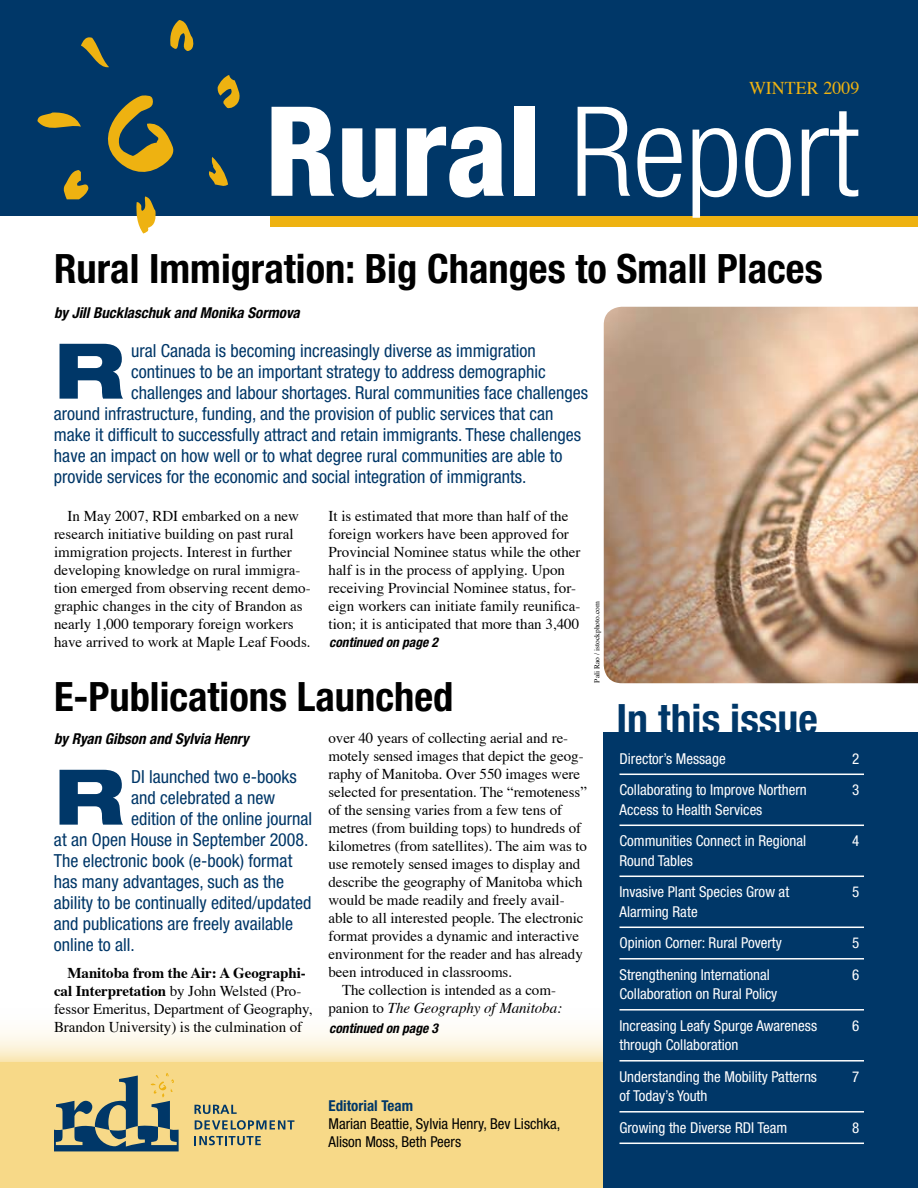
<style>
.page{position:relative;width:918px;height:1188px;background:#fff}
.page>*{position:absolute;margin:0;border:0;box-sizing:border-box;transform-origin:0 0}
.t1{font:300 condensed 124.65px "Helvetica Neue";color:#fff}
.t2{font:800 expanded 76.8px "Helvetica Neue";color:#003768}
.t3{font:700 condensed 41.85px "Helvetica Neue";color:#003768}
.t4{font:700 condensed 40.5px "Helvetica Neue";color:#000}
.t5{font:condensed 18px "Helvetica Neue";color:#003768}
.t6{font:18px "Times";color:#eeb211}
.t7{font:15px/18px "Times";letter-spacing:-.005em;color:#000}
.t8{font:condensed 15px/31.5px "Helvetica Neue";color:#fff}
.t9{font:italic 700 condensed 15px "Helvetica Neue";color:#000}
.t10{font:condensed 15px/18px "Helvetica Neue";color:#000}
.t11{font:italic 15px "Times";letter-spacing:-.005em;color:#000}
.t12{font:700 condensed 15px "Helvetica Neue";color:#003768}
.t13{font:italic 700 condensed 13.5px "Helvetica Neue";color:#000}
.t14{font:7.5px "Times";color:#000}
.s1{font-weight:800}
.s2{font-style:normal}
.s3{font-weight:700}
</style>
<div class="page">
<svg style="left:0;top:1030px;width:603px;height:32px"></svg>
<div style="left:270px;top:206px;width:648px;height:21px;background:#eeb211"></div>
<div style="left:0;top:1062px;width:918px;height:126px;background:#f7d988"></div>
<div style="left:0;top:0;width:918px;height:216px;background:#003768"></div>
<svg style="left:195px;top:1105px;width:42px;height:9px"></svg>
<svg style="left:195px;top:1120px;width:99px;height:10px"></svg>
<svg style="left:195px;top:1136px;width:66px;height:9px"></svg>
<svg style="left:54px;top:1073px;width:125px;height:78px"></svg>
<svg style="left:170px;top:20px;width:24px;height:31px"></svg>
<svg style="left:81px;top:37px;width:28px;height:31px"></svg>
<svg style="left:217px;top:75px;width:23px;height:34px"></svg>
<svg style="left:209px;top:157px;width:19px;height:29px"></svg>
<svg style="left:38px;top:95px;width:136px;height:139px"></svg>
<img style="left:604px;top:307px;width:314px;height:376px">
<div style="left:603px;top:732px;width:315px;height:456px;background:#003768"></div>
<hr style="left:620px;top:774px;width:244px;height:1px;background:#fff">
<hr style="left:620px;top:825px;width:244px;height:1px;background:#fff">
<hr style="left:620px;top:876px;width:244px;height:1px;background:#fff">
<hr style="left:620px;top:927px;width:244px;height:1px;background:#fff">
<hr style="left:620px;top:958px;width:244px;height:2px;background:#fff">
<hr style="left:620px;top:1009px;width:244px;height:2px;background:#fff">
<hr style="left:620px;top:1060px;width:244px;height:2px;background:#fff">
<hr style="left:620px;top:1111px;width:244px;height:2px;background:#fff">
<hr style="left:620px;top:1143px;width:244px;height:1px;background:#fff">
<p class="t6" style="left:749px;top:71px;width:112px">WINTER 2009</p>
<h1 class="t1" style="left:265px;top:80px;width:596px"><span class="s1">Rural</span> Report</h1>
<h3 class="t4" style="left:54px;top:245px;width:770px">Rural Immigration: Big Changes to Small Places</h3>
<p class="t9" style="left:54px;top:303px;width:247px">by Jill Bucklaschuk and Monika Sormova</p>
<h2 class="t2" style="left:54px;top:322px;width:73px">R</h2>
<p class="t5" style="left:131px;top:340px;width:406px">ural Canada is becoming increasingly diverse as immigration</p>
<p class="t5" style="left:131px;top:361px;width:416px">continues to be an important strategy to address demographic</p>
<p class="t5" style="left:131px;top:382px;width:458px">challenges and labour shortages. Rural communities face challenges</p>
<p class="t5" style="left:54px;top:403px;width:501px">around infrastructure, funding, and the provision of public services that can</p>
<p class="t5" style="left:54px;top:424px;width:529px">make it difficult to successfully attract and retain immigrants. These challenges</p>
<p class="t5" style="left:54px;top:445px;width:510px">have an impact on how well or to what degree rural communities are able to</p>
<p class="t5" style="left:54px;top:466px;width:474px">provide services for the economic and social integration of immigrants.</p>
<p class="t7" style="left:54px;top:505px;width:258px;text-indent:14px">In May 2007, RDI embarked on a new research initiative building on past rural immigration projects. Interest in further developing knowledge on rural immigra&shy;tion emerged from observing recent demo&shy;graphic changes in the city of Brandon as nearly 1,000 temporary foreign workers have arrived to work at Maple Leaf Foods.</p>
<p class="t7" style="left:328px;top:505px;width:254px">It is estimated that more than half of the foreign workers have been approved for Provincial Nominee status while the other half is in the process of applying. Upon receiving Provincial Nominee status, for&shy;eign workers can initiate family reunifica&shy;tion; it is anticipated that more than 3,400</p>
<p class="t14" style="left:590px;top:682px;width:83px;rotate:-90deg">Pali Rao / istockphoto.com</p>
<p class="t13" style="left:329px;top:634px;width:110px">continued on page 2</p>
<h3 class="t4" style="left:54px;top:672px;width:401px">E-Publications Launched</h3>
<p class="t9" style="left:54px;top:729px;width:196px">by Ryan Gibson and Sylvia Henry</p>
<h2 class="t2" style="left:54px;top:748px;width:73px">R</h2>
<p class="t5" style="left:131px;top:766px;width:167px">DI launched two e-books</p>
<p class="t7" style="left:328px;top:728px;width:241px">over 40 years of collecting aerial and re-</p>
<p class="t7" style="left:328px;top:746px;width:257px">motely sensed images that depict the geog-</p>
<p class="t7" style="left:328px;top:764px;width:253px">raphy of Manitoba. Over 550 images were</p>
<p class="t7" style="left:328px;top:782px;width:260px">selected for presentation. The “remoteness”</p>
<p class="t7" style="left:328px;top:800px;width:235px">of the sensing varies from a few tens of</p>
<p class="t7" style="left:328px;top:818px;width:254px">metres (from building tops) to hundreds of</p>
<p class="t7" style="left:328px;top:836px;width:260px">kilometres (from satellites). The aim was to</p>
<p class="t7" style="left:328px;top:854px;width:253px">use remotely sensed images to display and</p>
<p class="t7" style="left:328px;top:872px;width:256px">describe the geography of Manitoba which</p>
<p class="t7" style="left:328px;top:890px;width:238px">would be made readily and freely avail-</p>
<p class="t7" style="left:328px;top:908px;width:257px">able to all interested people. The electronic</p>
<p class="t7" style="left:328px;top:926px;width:252px">format provides a dynamic and interactive</p>
<p class="t7" style="left:328px;top:944px;width:256px">environment for the reader and has already</p>
<p class="t7" style="left:328px;top:962px;width:185px">been introduced in classrooms.</p>
<p class="t7" style="left:342px;top:980px;width:216px">The collection is intended as a com-</p>
<p class="t11" style="left:328px;top:995px;width:235px"><span class="s2">panion to</span> The Geography of Manitoba:</p>
<p class="t5" style="left:131px;top:787px;width:145px">and celebrated a new</p>
<p class="t5" style="left:131px;top:808px;width:182px">edition of the online journal</p>
<p class="t5" style="left:54px;top:829px;width:256px">at an Open House in September 2008.</p>
<p class="t5" style="left:54px;top:850px;width:240px">The electronic book (e-book) format</p>
<p class="t5" style="left:54px;top:871px;width:232px">has many advantages, such as the</p>
<p class="t5" style="left:54px;top:892px;width:259px">ability to be continually edited/updated</p>
<p class="t5" style="left:54px;top:913px;width:241px">and publications are freely available</p>
<p class="t5" style="left:54px;top:934px;width:82px">online to all.</p>
<p class="t7" style="left:54px;top:962px;width:260px;text-indent:14px"><span class="s3">Manitoba from the Air: A Geographi&shy;cal Interpretation</span> by John Welsted (Pro&shy;fessor Emeritus, Department of Geography, Brandon University) is the culmination of</p>
<p class="t13" style="left:329px;top:1020px;width:110px">continued on page 3</p>
<p class="t12" style="left:328px;top:1096px;width:86px">Editorial Team</p>
<p class="t10" style="left:328px;top:1114px;width:233px">Marian Beattie, Sylvia Henry, Bev Lischka,<br>Alison Moss, Beth Peers</p>
<h3 class="t3" style="left:616px;top:694px;width:203px">In this issue</h3>
<p class="t8" style="left:620px;top:743px;width:108px">Director’s Message</p>
<p class="t8" style="left:852px;top:743px;width:9px">2</p>
<p class="t8" style="left:620px;top:774px;width:189px">Collaborating to Improve Northern</p>
<p class="t8" style="left:852px;top:774px;width:9px">3</p>
<p class="t8" style="left:620px;top:794px;width:188px">Access to Health Services<br>Communities Connect in Regional</p>
<p class="t8" style="left:852px;top:825px;width:9px">4</p>
<p class="t8" style="left:620px;top:845px;width:171px">Round Tables<br>Invasive Plant Species Grow at</p>
<p class="t8" style="left:620px;top:896px;width:164px">Alarming Rate<br>Opinion Corner: Rural Poverty</p>
<p class="t8" style="left:852px;top:876px;width:9px">5</p>
<p class="t8" style="left:852px;top:927px;width:9px">5</p>
<p class="t8" style="left:620px;top:959px;width:152px">Strengthening International</p>
<p class="t8" style="left:852px;top:959px;width:9px">6</p>
<p class="t8" style="left:620px;top:978px;width:199px">Collaboration on Rural Policy<br>Increasing Leafy Spurge Awareness</p>
<p class="t8" style="left:852px;top:1010px;width:9px">6</p>
<p class="t8" style="left:620px;top:1029px;width:199px">through Collaboration<br>Understanding the Mobility Patterns</p>
<p class="t8" style="left:620px;top:1080px;width:169px">of Today’s Youth<br>Growing the Diverse RDI Team</p>
<p class="t8" style="left:852px;top:1061px;width:9px">7</p>
<p class="t8" style="left:852px;top:1112px;width:9px">8</p>
</div>
